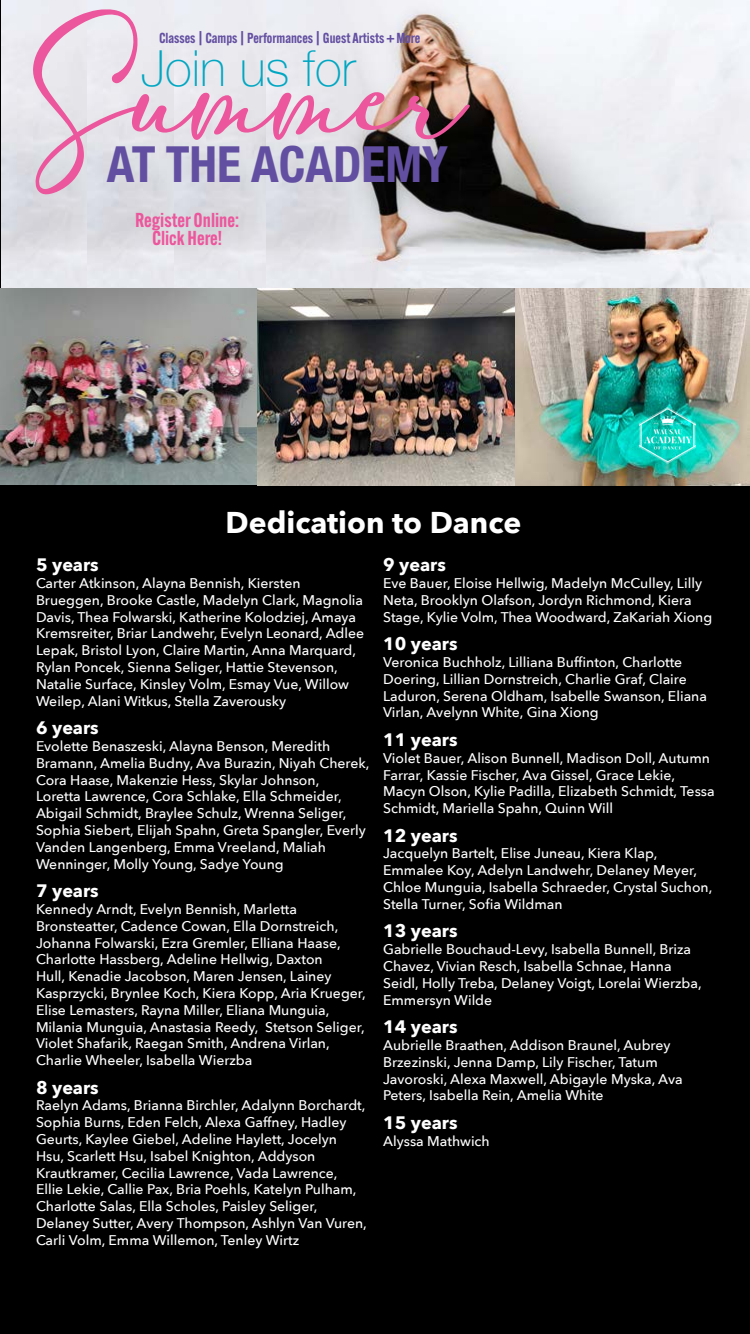
<style>
.page{position:relative;width:750px;height:1334px;background:#000}
.page>*{position:absolute;margin:0;border:0;box-sizing:border-box;transform-origin:0 0}
.t1{font:95.1px "adelia";color:#ec569c}
.t2{font:700 condensed 49.7px "Helvetica Neue";color:#634fa1}
.t3{font:100 49.7px "Helvetica Neue";color:#00a7c2}
.t4{font:700 30px "Avenir Next";color:#fff}
.t5{font:600 19.7px/18.3px "Alternate Gothic ATF";color:#ec569c;text-align:center}
.t6{font:700 18px "Avenir Next";color:#fff}
.t7{font:600 14.2px "Alternate Gothic ATF";color:#634fa1}
.t8{font:500 14px/16.8px "Avenir Next";color:#fff}
</style>
<div class="page">
<img style="left:2px;top:0;width:85px;height:289px">
<img style="left:87px;top:0;width:88px;height:289px">
<img style="left:175px;top:0;width:91px;height:289px">
<img style="left:266px;top:0;width:484px;height:289px">
<img style="left:0;top:289px;width:515px;height:196px">
<img style="left:515px;top:289px;width:235px;height:196px">
<img style="left:632px;top:403px;width:67px;height:67px">
<h1 class="t1" style="left:33px;top:46px;width:434px">Summer</h1>
<p class="t7" style="left:159px;top:29px;width:263px">Classes | Camps | Performances | Guest Artists + More</p>
<h2 class="t3" style="left:141px;top:31px;width:216px">Join us for</h2>
<h2 class="t2" style="left:107px;top:123px;width:343px">AT THE ACADEMY</h2>
<h3 class="t5" style="left:135px;top:211px;width:105px">Register Online:<br>Click Here!</h3>
<h3 class="t4" style="left:226px;top:497px;width:297px">Dedication to Dance</h3>
<p class="t6" style="left:36px;top:549px;width:64px">5 years</p>
<p class="t8" style="left:36px;top:574px;width:330px">Carter Atkinson, Alayna Bennish, Kiersten Brueggen, Brooke Castle, Madelyn Clark, Magnolia Davis, Thea Folwarski, Katherine Kolodziej, Amaya Kremsreiter, Briar Landwehr, Evelyn Leonard, Adlee Lepak, Bristol Lyon, Claire Martin, Anna Marquard, Rylan Poncek, Sienna Seliger, Hattie Stevenson, Natalie Surface, Kinsley Volm, Esmay Vue, Willow Weilep, Alani Witkus, Stella Zaverousky</p>
<p class="t6" style="left:36px;top:712px;width:64px">6 years</p>
<p class="t8" style="left:36px;top:737px;width:335px">Evolette Benaszeski, Alayna Benson, Meredith Bramann, Amelia Budny, Ava Burazin, Niyah Cherek, Cora Haase, Makenzie Hess, Skylar Johnson,<br>Loretta Lawrence, Cora Schlake, Ella Schmeider, Abigail Schmidt, Braylee Schulz, Wrenna Seliger, Sophia Siebert, Elijah Spahn, Greta Spangler, Everly Vanden Langenberg, Emma Vreeland, Maliah Wenninger, Molly Young, Sadye Young</p>
<p class="t6" style="left:36px;top:875px;width:64px">7 years</p>
<p class="t8" style="left:36px;top:900px;width:331px">Kennedy Arndt, Evelyn Bennish, Marletta Bronsteatter, Cadence Cowan, Ella Dornstreich, Johanna Folwarski, Ezra Gremler, Elliana Haase, Charlotte Hassberg, Adeline Hellwig, Daxton<br>Hull, Kenadie Jacobson, Maren Jensen, Lainey Kasprzycki, Brynlee Koch, Kiera Kopp, Aria Krueger, Elise Lemasters, Rayna Miller, Eliana Munguia, Milania Munguia, Anastasia Reedy, Stetson Seliger, Violet Shafarik, Raegan Smith, Andrena Virlan, Charlie Wheeler, Isabella Wierzba</p>
<p class="t6" style="left:36px;top:1072px;width:64px">8 years</p>
<p class="t8" style="left:36px;top:1097px;width:332px">Raelyn Adams, Brianna Birchler, Adalynn Borchardt, Sophia Burns, Eden Felch, Alexa Gaffney, Hadley Geurts, Kaylee Giebel, Adeline Haylett, Jocelyn Hsu, Scarlett Hsu, Isabel Knighton, Addyson Krautkramer, Cecilia Lawrence, Vada Lawrence, Ellie Lekie, Callie Pax, Bria Poehls, Katelyn Pulham, Charlotte Salas, Ella Scholes, Paisley Seliger, Delaney Sutter, Avery Thompson, Ashlyn Van Vuren, Carli Volm, Emma Willemon, Tenley Wirtz</p>
<p class="t6" style="left:383px;top:549px;width:64px">9 years</p>
<p class="t8" style="left:383px;top:574px;width:331px">Eve Bauer, Eloise Hellwig, Madelyn McCulley, Lilly<br>Neta, Brooklyn Olafson, Jordyn Richmond, Kiera<br>Stage, Kylie Volm, Thea Woodward, ZaKariah Xiong</p>
<p class="t6" style="left:383px;top:628px;width:76px">10 years</p>
<p class="t8" style="left:383px;top:653px;width:325px">Veronica Buchholz, Lilliana Buffinton, Charlotte Doering, Lillian Dornstreich, Charlie Graf, Claire Laduron, Serena Oldham, Isabelle Swanson, Eliana Virlan, Avelynn White, Gina Xiong</p>
<p class="t6" style="left:383px;top:724px;width:76px">11 years</p>
<p class="t8" style="left:383px;top:749px;width:333px">Violet Bauer, Alison Bunnell, Madison Doll, Autumn Farrar, Kassie Fischer, Ava Gissel, Grace Lekie, Macyn Olson, Kylie Padilla, Elizabeth Schmidt, Tessa Schmidt, Mariella Spahn, Quinn Will</p>
<p class="t6" style="left:383px;top:820px;width:76px">12 years</p>
<p class="t8" style="left:383px;top:845px;width:331px">Jacquelyn Bartelt, Elise Juneau, Kiera Klap, Emmalee Koy, Adelyn Landwehr, Delaney Meyer, Chloe Munguia, Isabella Schraeder, Crystal Suchon, Stella Turner, Sofia Wildman</p>
<p class="t6" style="left:383px;top:916px;width:76px">13 years</p>
<p class="t8" style="left:383px;top:941px;width:320px">Gabrielle Bouchaud-Levy, Isabella Bunnell, Briza Chavez, Vivian Resch, Isabella Schnae, Hanna Seidl, Holly Treba, Delaney Voigt, Lorelai Wierzba, Emmersyn Wilde</p>
<p class="t6" style="left:383px;top:1011px;width:76px">14 years</p>
<p class="t8" style="left:383px;top:1036px;width:301px">Aubrielle Braathen, Addison Braunel, Aubrey Brzezinski, Jenna Damp, Lily Fischer, Tatum Javoroski, Alexa Maxwell, Abigayle Myska, Ava Peters, Isabella Rein, Amelia White</p>
<p class="t6" style="left:383px;top:1107px;width:76px">15 years</p>
<p class="t8" style="left:383px;top:1132px;width:108px">Alyssa Mathwich</p>
</div>
